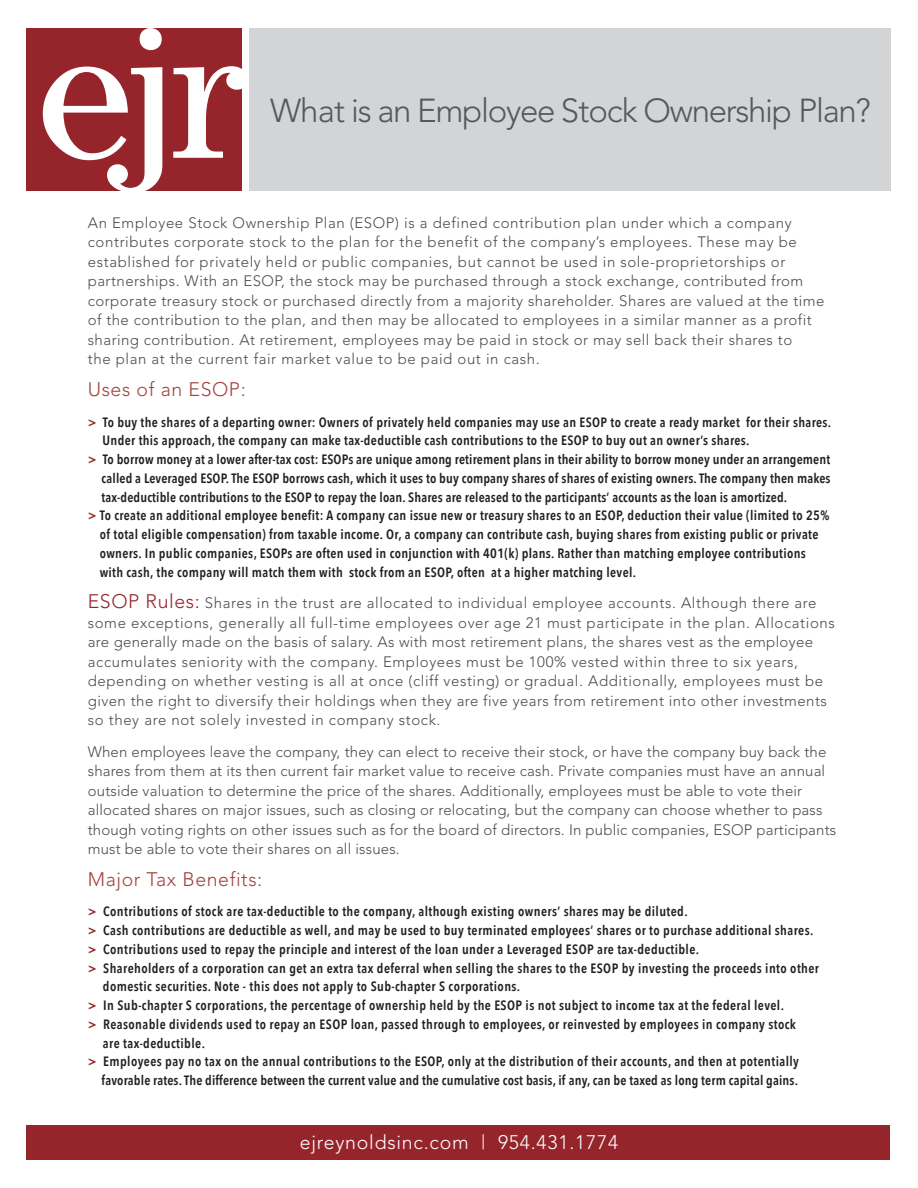
<style>
.page{position:relative;width:918px;height:1188px;background:#fff}
.page>*{position:absolute;margin:0;border:0;box-sizing:border-box;transform-origin:0 0}
.t1{font:300 33px "Avenir";letter-spacing:-.04em;color:#57585a}
.t2{font:300 19.5px "Avenir";letter-spacing:.03em;color:#a2443e}
.t3{font:300 19.5px "Avenir";letter-spacing:.04em;color:#fff}
.t4{font:300 15px/19.5px "Avenir";letter-spacing:.03em;color:#4b4c4d}
.t5{font:300 15px/19.5px "Avenir";letter-spacing:.01em;color:#4b4c4d}
.t6{font:600 13.5px "Avenir Next Condensed";letter-spacing:.025em;color:#231f20}
.s1{color:#96252b}
.s2{font-size:19.5px;color:#96252b}
</style>
<div class="page">
<div style="left:249px;top:28px;width:641px;height:163px;background:#d3d4d6"></div>
<div style="left:26px;top:28px;width:216px;height:163px;background:#96252b"></div>
<svg style="left:43px;top:28px;width:199px;height:163px"></svg>
<div style="left:26px;top:1125px;width:864px;height:35px;background:#96252b"></div>
<h1 class="t1" style="left:270px;top:91px;width:602px">What is an Employee Stock Ownership Plan?</h1>
<p class="t4" style="left:88px;top:213px;width:738px">An Employee Stock Ownership Plan (ESOP) is a defined contribution plan under which a company contributes corporate stock to the plan for the benefit of the company’s employees. These may be established for privately held or public companies, but cannot be used in sole-proprietorships or partnerships. With an ESOP, the stock may be purchased through a stock exchange, contributed from corporate treasury stock or purchased directly from a majority shareholder. Shares are valued at the time of the contribution to the plan, and then may be allocated to employees in a similar manner as a profit sharing contribution. At retirement, employees may be paid in stock or may sell back their shares to<br>the plan at the current fair market value to be paid out in cash.</p>
<h2 class="t2" style="left:88px;top:378px;width:160px">Uses of an ESOP:</h2>
<p class="t6" style="left:88px;top:410px;width:745px"><span class="s1">&gt;</span> To buy the shares of a departing owner: Owners of privately held companies may use an ESOP to create a ready market for their shares.</p>
<p class="t6" style="left:103px;top:429px;width:648px">Under this approach, the company can make tax-deductible cash contributions to the ESOP to buy out an owner’s shares.</p>
<p class="t6" style="left:88px;top:448px;width:744px"><span class="s1">&gt;</span> To borrow money at a lower after-tax cost: ESOPs are unique among retirement plans in their ability to borrow money under an arrangement</p>
<p class="t6" style="left:102px;top:466px;width:730px">called a Leveraged ESOP. The ESOP borrows cash, which it uses to buy company shares of shares of existing owners. The company then makes</p>
<p class="t6" style="left:102px;top:485px;width:687px">tax-deductible contributions to the ESOP to repay the loan. Shares are released to the participants’ accounts as the loan is amortized.</p>
<p class="t6" style="left:88px;top:504px;width:743px"><span class="s1">&gt;</span> To create an additional employee benefit: A company can issue new or treasury shares to an ESOP, deduction their value (limited to 25%</p>
<p class="t6" style="left:100px;top:523px;width:720px">of total eligible compensation) from taxable income. Or, a company can contribute cash, buying shares from existing public or private</p>
<p class="t6" style="left:100px;top:541px;width:708px">owners. In public companies, ESOPs are often used in conjunction with 401(k) plans. Rather than matching employee contributions</p>
<p class="t6" style="left:100px;top:560px;width:538px">with cash, the company will match them with stock from an ESOP, often at a higher matching level.</p>
<p class="t4" style="left:88px;top:593px;width:749px"><span class="s2">ESOP Rules:</span> Shares in the trust are allocated to individual employee accounts. Although there are some exceptions, generally all full-time employees over age 21 must participate in the plan. Allocations are generally made on the basis of salary. As with most retirement plans, the shares vest as the employee accumulates seniority with the company. Employees must be 100% vested within three to six years, depending on whether vesting is all at once (cliff vesting) or gradual. Additionally, employees must be given the right to diversify their holdings when they are five years from retirement into other investments so they are not solely invested in company stock.</p>
<p class="t5" style="left:88px;top:742px;width:750px">When employees leave the company, they can elect to receive their stock, or have the company buy back the shares from them at its then current fair market value to receive cash. Private companies must have an annual outside valuation to determine the price of the shares. Additionally, employees must be able to vote their allocated shares on major issues, such as closing or relocating, but the company can choose whether to pass though voting rights on other issues such as for the board of directors. In public companies, ESOP participants must be able to vote their shares on all issues.</p>
<h2 class="t2" style="left:88px;top:867px;width:176px">Major Tax Benefits:</h2>
<p class="t6" style="left:88px;top:900px;width:601px"><span class="s1">&gt;</span> Contributions of stock are tax-deductible to the company, although existing owners’ shares may be diluted.</p>
<p class="t6" style="left:88px;top:919px;width:727px"><span class="s1">&gt;</span> Cash contributions are deductible as well, and may be used to buy terminated employees’ shares or to purchase additional shares.</p>
<p class="t6" style="left:88px;top:937px;width:613px"><span class="s1">&gt;</span> Contributions used to repay the principle and interest of the loan under a Leveraged ESOP are tax-deductible.</p>
<p class="t6" style="left:88px;top:956px;width:733px"><span class="s1">&gt;</span> Shareholders of a corporation can get an extra tax deferral when selling the shares to the ESOP by investing the proceeds into other</p>
<p class="t6" style="left:103px;top:975px;width:419px">domestic securities. Note - this does not apply to Sub-chapter S corporations.</p>
<p class="t6" style="left:88px;top:994px;width:698px"><span class="s1">&gt;</span> In Sub-chapter S corporations, the percentage of ownership held by the ESOP is not subject to income tax at the federal level.</p>
<p class="t6" style="left:88px;top:1012px;width:710px"><span class="s1">&gt;</span> Reasonable dividends used to repay an ESOP loan, passed through to employees, or reinvested by employees in company stock</p>
<p class="t6" style="left:103px;top:1031px;width:103px">are tax-deductible.</p>
<p class="t6" style="left:88px;top:1050px;width:713px"><span class="s1">&gt;</span> Employees pay no tax on the annual contributions to the ESOP, only at the distribution of their accounts, and then at potentially</p>
<p class="t6" style="left:102px;top:1069px;width:698px">favorable rates. The difference between the current value and the cumulative cost basis, if any, can be taxed as long term capital gains.</p>
<h2 class="t3" style="left:300px;top:1130px;width:320px">ejreynoldsinc.com | 954.431.1774</h2>
</div>
